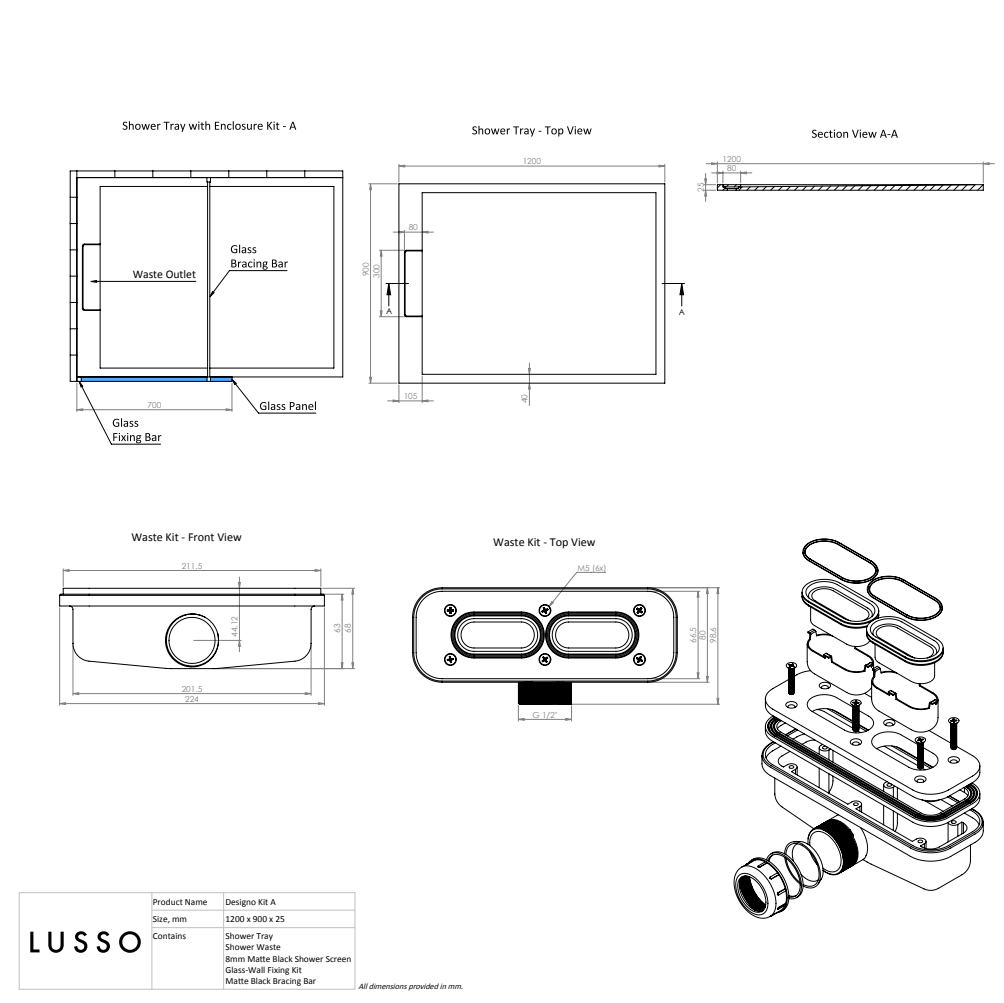
<style>
.page{position:relative;width:1004px;height:1003px;background:#fff}
.page>*{position:absolute;margin:0;border:0;box-sizing:border-box;transform-origin:0 0}
.t1{font:12.12px "Calibri";color:#000}
.t2{font:11.69px "Calibri";color:#000}
.t3{font:9.38px/11.2px "Calibri";color:#000}
.t4{font:8.25px/10px "Century Gothic";color:#808080;text-align:center}
.t5{font:italic 8.25px "Calibri";color:#000}
.t6{font:8.25px "Century Gothic";color:#000}
</style>
<div class="page">
<svg style="left:812px;top:130px;width:85px;height:8px"></svg>
<svg style="left:703px;top:162px;width:291px;height:39px"></svg>
<svg style="left:733px;top:538px;width:250px;height:381px"></svg>
<hr style="left:60px;top:703px;width:264px;height:1px;background:#808080">
<hr style="left:324px;top:608px;width:1px;height:97px;background:#808080">
<hr style="left:59px;top:608px;width:1px;height:97px;background:#808080">
<hr style="left:73px;top:693px;width:238px;height:1px;background:#808080">
<hr style="left:311px;top:645px;width:1px;height:50px;background:#808080">
<hr style="left:73px;top:645px;width:1px;height:50px;background:#808080">
<hr style="left:352px;top:588px;width:1px;height:80px;background:#808080">
<hr style="left:215px;top:668px;width:139px;height:1px;background:#808080">
<hr style="left:322px;top:588px;width:32px;height:1px;background:#808080">
<svg style="left:318px;top:702px;width:7px;height:3px"></svg>
<svg style="left:59px;top:702px;width:7px;height:3px"></svg>
<svg style="left:305px;top:692px;width:6px;height:3px"></svg>
<svg style="left:73px;top:692px;width:6px;height:3px"></svg>
<svg style="left:351px;top:662px;width:3px;height:7px"></svg>
<svg style="left:59px;top:569px;width:285px;height:100px"></svg>
<hr style="left:649px;top:682px;width:60px;height:1px;background:#808080">
<hr style="left:649px;top:587px;width:70px;height:1px;background:#808080">
<hr style="left:572px;top:704px;width:147px;height:1px;background:#808080">
<hr style="left:698px;top:591px;width:1px;height:88px;background:#808080">
<hr style="left:649px;top:678px;width:50px;height:1px;background:#808080">
<hr style="left:649px;top:591px;width:50px;height:1px;background:#808080">
<svg style="left:706px;top:588px;width:2px;height:94px"></svg>
<svg style="left:716px;top:587px;width:3px;height:117px"></svg>
<svg style="left:412px;top:572px;width:265px;height:149px"></svg>
<svg style="left:123px;top:121px;width:173px;height:11px"></svg>
<svg style="left:82px;top:385px;width:234px;height:59px"></svg>
<svg style="left:76px;top:382px;width:161px;height:29px"></svg>
<svg style="left:70px;top:170px;width:273px;height:212px"></svg>
<svg style="left:472px;top:126px;width:119px;height:11px"></svg>
<hr style="left:399px;top:166px;width:265px;height:1px;background:#808080">
<hr style="left:370px;top:184px;width:1px;height:199px;background:#808080">
<hr style="left:381px;top:250px;width:1px;height:67px;background:#808080">
<svg style="left:658px;top:164px;width:7px;height:18px"></svg>
<svg style="left:528px;top:384px;width:2px;height:21px"></svg>
<svg style="left:369px;top:376px;width:64px;height:27px"></svg>
<svg style="left:369px;top:164px;width:36px;height:26px"></svg>
<svg style="left:379px;top:283px;width:305px;height:34px"></svg>
<svg style="left:379px;top:231px;width:19px;height:25px"></svg>
<svg style="left:398px;top:183px;width:267px;height:201px"></svg>
<hr style="left:152px;top:927px;width:203px;height:1px;background:#c0c0c0">
<hr style="left:152px;top:910px;width:203px;height:1px;background:#c0c0c0">
<hr style="left:223px;top:892px;width:1px;height:97px;background:#c0c0c0">
<hr style="left:152px;top:892px;width:203px;height:1px;background:#c0c0c0">
<hr style="left:354px;top:892px;width:1px;height:97px;background:#c0c0c0">
<hr style="left:152px;top:892px;width:1px;height:97px;background:#c0c0c0">
<hr style="left:19px;top:892px;width:133px;height:1px;background:#c0c0c0">
<hr style="left:19px;top:989px;width:336px;height:1px;background:#c0c0c0">
<hr style="left:19px;top:892px;width:1px;height:97px;background:#c0c0c0">
<svg style="left:30px;top:931px;width:9px;height:21px"></svg>
<svg style="left:48px;top:931px;width:16px;height:22px"></svg>
<svg style="left:74px;top:931px;width:13px;height:22px"></svg>
<svg style="left:97px;top:931px;width:13px;height:22px"></svg>
<svg style="left:119px;top:931px;width:22px;height:22px"></svg>
<p class="t2" style="left:133px;top:266px;width:65px">Waste Outlet</p>
<p class="t4" style="left:147px;top:400px;width:15px">700</p>
<p class="t4" style="left:522px;top:156px;width:20px">1200</p>
<p class="t4" style="left:695px;top:192px;width:11px;rotate:-90deg">25</p>
<p class="t4" style="left:360px;top:276px;width:15px;rotate:-90deg">900</p>
<p class="t4" style="left:371px;top:278px;width:15px;rotate:-90deg">300</p>
<p class="t4" style="left:408px;top:222px;width:11px">80</p>
<p class="t6" style="left:386px;top:306px;width:8px">A</p>
<p class="t6" style="left:679px;top:306px;width:8px">A</p>
<p class="t4" style="left:722px;top:154px;width:20px">1200</p>
<p class="t4" style="left:727px;top:163px;width:11px">80</p>
<p class="t4" style="left:403px;top:391px;width:15px">105</p>
<p class="t4" style="left:519px;top:403px;width:11px;rotate:-90deg">40</p>
<p class="t1" style="left:131px;top:528px;width:112px">Waste Kit - Front View</p>
<p class="t4" style="left:182px;top:560px;width:22px">211.5</p>
<p class="t4" style="left:182px;top:684px;width:22px">201.5<br>224</p>
<p class="t4" style="left:229px;top:637px;width:22px;rotate:-90deg">44.12</p>
<p class="t4" style="left:332px;top:633px;width:11px;rotate:-90deg">63</p>
<p class="t4" style="left:343px;top:633px;width:11px;rotate:-90deg">68</p>
<p class="t1" style="left:493px;top:533px;width:104px">Waste Kit - Top View</p>
<p class="t4" style="left:577px;top:562px;width:31px">M5 (6x)</p>
<p class="t4" style="left:532px;top:709px;width:26px">G 1/2"</p>
<p class="t4" style="left:688px;top:643px;width:18px;rotate:-90deg">66.5</p>
<p class="t4" style="left:697px;top:643px;width:18px;line-height:10.5px;rotate:-90deg">80<br>98.6</p>
<p class="t3" style="left:153px;top:895px;width:56px">Product Name</p>
<p class="t3" style="left:225px;top:895px;width:52px">Designo Kit A</p>
<p class="t3" style="left:153px;top:930px;width:35px">Contains</p>
<p class="t3" style="left:225px;top:930px;width:127px">Shower Tray<br>Shower Waste<br>8mm Matte Black Shower Screen<br>Glass-Wall Fixing Kit<br>Matte Black Bracing Bar</p>
<p class="t3" style="left:153px;top:913px;width:36px">Size, mm</p>
<p class="t3" style="left:225px;top:913px;width:61px">1200 x 900 x 25</p>
<p class="t5" style="left:358px;top:981px;width:109px">Alldimensionsprovidedinmm.</p>
</div>
